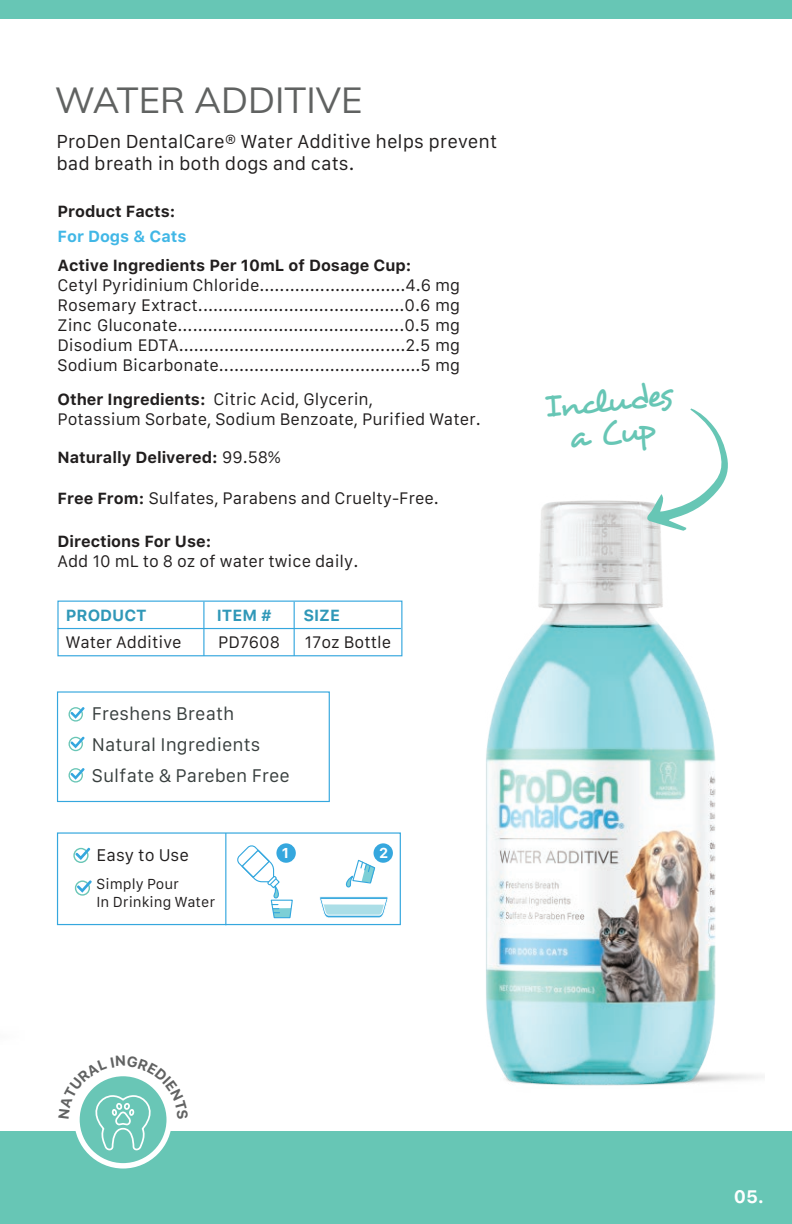
<style>
.page{position:relative;width:792px;height:1224px;background:#fff}
.page>*{position:absolute;margin:0;border:0;box-sizing:border-box;transform-origin:0 0}
.t1{font:200 36.2px "Mulish";color:#606261}
.t2{font:34.4px/31.6px "Desyrel";color:#67c6b5;text-align:center}
.t3{font:18px/22px "Galvji";color:#211e1e}
.t4{font:700 18px "Galvji";color:#fff}
.t5{font:17.6px/30.8px "Galvji";color:#39403f}
.t6{font:16.2px "Galvji";color:#211e1e}
.t7{font:16px/20px "Galvji";color:#211e1e;text-align:justify}
.t8{font:700 16px "Galvji";color:#211e1e}
.t9{font:700 16px "Galvji";color:#3098b8}
.t10{font:700 16px "Galvji";color:#41b7e6}
.t11{font:700 14.2px "Galvji";color:#fff}
.t12{font:14px/18px "Galvji";color:#211e1e}
.s1{font-weight:700}
.s2{font-weight:400}
</style>
<div class="page">
<div style="left:57px;top:601px;width:345px;height:55px;border:1px solid #35a7de"></div>
<hr style="left:58px;top:628px;width:343px;height:1px;background:#35a7de">
<hr style="left:203px;top:602px;width:1px;height:54px;background:#35a7de">
<hr style="left:294px;top:602px;width:1px;height:54px;background:#35a7de">
<div style="left:57px;top:691px;width:273px;height:111px;border:1px solid #35a7de"></div>
<div style="left:69px;top:707px;width:14px;height:15px;border:1px solid #69c6b6;border-radius:50%"></div>
<svg style="left:69px;top:707px;width:16px;height:13px"></svg>
<div style="left:69px;top:737px;width:14px;height:14px;border:1px solid #69c6b6;border-radius:50%"></div>
<svg style="left:69px;top:736px;width:16px;height:13px"></svg>
<div style="left:69px;top:768px;width:14px;height:15px;border:1px solid #69c6b6;border-radius:50%"></div>
<svg style="left:69px;top:768px;width:16px;height:13px"></svg>
<svg style="left:237px;top:844px;width:56px;height:75px"></svg>
<svg style="left:319px;top:896px;width:69px;height:22px"></svg>
<div style="left:57px;top:832px;width:344px;height:93px;border:1px solid #35a7de"></div>
<hr style="left:225px;top:833px;width:1px;height:92px;background:#35a7de">
<div style="left:73px;top:848px;width:16px;height:15px;border:1px solid #69c6b6;border-radius:50%"></div>
<svg style="left:74px;top:847px;width:17px;height:14px"></svg>
<div style="left:75px;top:880px;width:15px;height:16px;border:1px solid #69c6b6;border-radius:50%"></div>
<svg style="left:76px;top:880px;width:16px;height:14px"></svg>
<svg style="left:345px;top:859px;width:31px;height:29px"></svg>
<div style="left:276px;top:843px;width:20px;height:20px;background:#35a7de;border-radius:50%"></div>
<div style="left:374px;top:843px;width:19px;height:20px;background:#35a7de;border-radius:50%"></div>
<img style="left:486px;top:500px;width:277px;height:586px">
<div style="left:1px;top:0;width:791px;height:19px;background:#67c6b5"></div>
<div style="left:0;top:1131px;width:792px;height:93px;background:#67c6b5"></div>
<svg style="left:77px;top:1074px;width:92px;height:92px"></svg>
<svg style="left:647px;top:408px;width:82px;height:123px"></svg>
<svg style="left:75px;top:1074px;width:96px;height:77px"></svg>
<h1 class="t1" style="left:55px;top:75px;width:309px">WATER ADDITIVE</h1>
<p class="t3" style="left:56px;top:131px;width:442px">ProDen DentalCare® Water Additive helps prevent bad breath in both dogs and cats.</p>
<p class="t8" style="left:58px;top:202px;width:119px">Product Facts:</p>
<p class="t10" style="left:58px;top:227px;width:130px">For Dogs &amp; Cats</p>
<p class="t8" style="left:58px;top:255px;width:355px">Active Ingredients Per 10mL of Dosage Cup:</p>
<p class="t7" style="left:58px;top:276px;width:404px">Cetyl Pyridinium Chloride.............................4.6 mg Rosemary Extract.........................................0.6 mg Zinc Gluconate.............................................0.5 mg Disodium EDTA.............................................2.5 mg Sodium Bicarbonate........................................5 mg</p>
<p class="t7" style="left:58px;top:390px;width:425px"><span class="s1">Other Ingredients:</span> Citric Acid, Glycerin,<br>Potassium Sorbate, Sodium Benzoate, Purified Water.</p>
<p class="t8" style="left:58px;top:448px;width:225px">Naturally Delivered: <span class="s2">99.58%</span></p>
<p class="t7" style="left:58px;top:489px;width:383px"><span class="s1">Free From:</span> Sulfates, Parabens and Cruelty-Free.</p>
<p class="t8" style="left:58px;top:532px;width:155px">Directions For Use:</p>
<p class="t7" style="left:58px;top:551px;width:302px">Add 10 mL to 8 oz of water twice daily.</p>
<p class="t9" style="left:66px;top:606px;width:83px">PRODUCT</p>
<p class="t9" style="left:217px;top:606px;width:57px">ITEM #</p>
<p class="t9" style="left:303px;top:606px;width:38px">SIZE</p>
<p class="t7" style="left:66px;top:632px;width:117px">Water Additive</p>
<p class="t7" style="left:218px;top:632px;width:63px">PD7608</p>
<p class="t7" style="left:304px;top:632px;width:88px">17oz Bottle</p>
<p class="t5" style="left:92px;top:699px;width:200px">Freshens Breath<br>Natural Ingredients<br>Sulfate &amp; Pareben Free</p>
<p class="t6" style="left:97px;top:846px;width:94px">Easy to Use</p>
<p class="t12" style="left:97px;top:875px;width:120px">Simply Pour<br>In Drinking Water</p>
<p class="t11" style="left:282px;top:844px;width:9px">1</p>
<p class="t11" style="left:379px;top:844px;width:11px">2</p>
<h2 class="t2" style="left:543px;top:392px;width:129px;rotate:-6deg">Includes a Cup</h2>
<p class="t4" style="left:734px;top:1186px;width:32px">05.</p>
</div>
